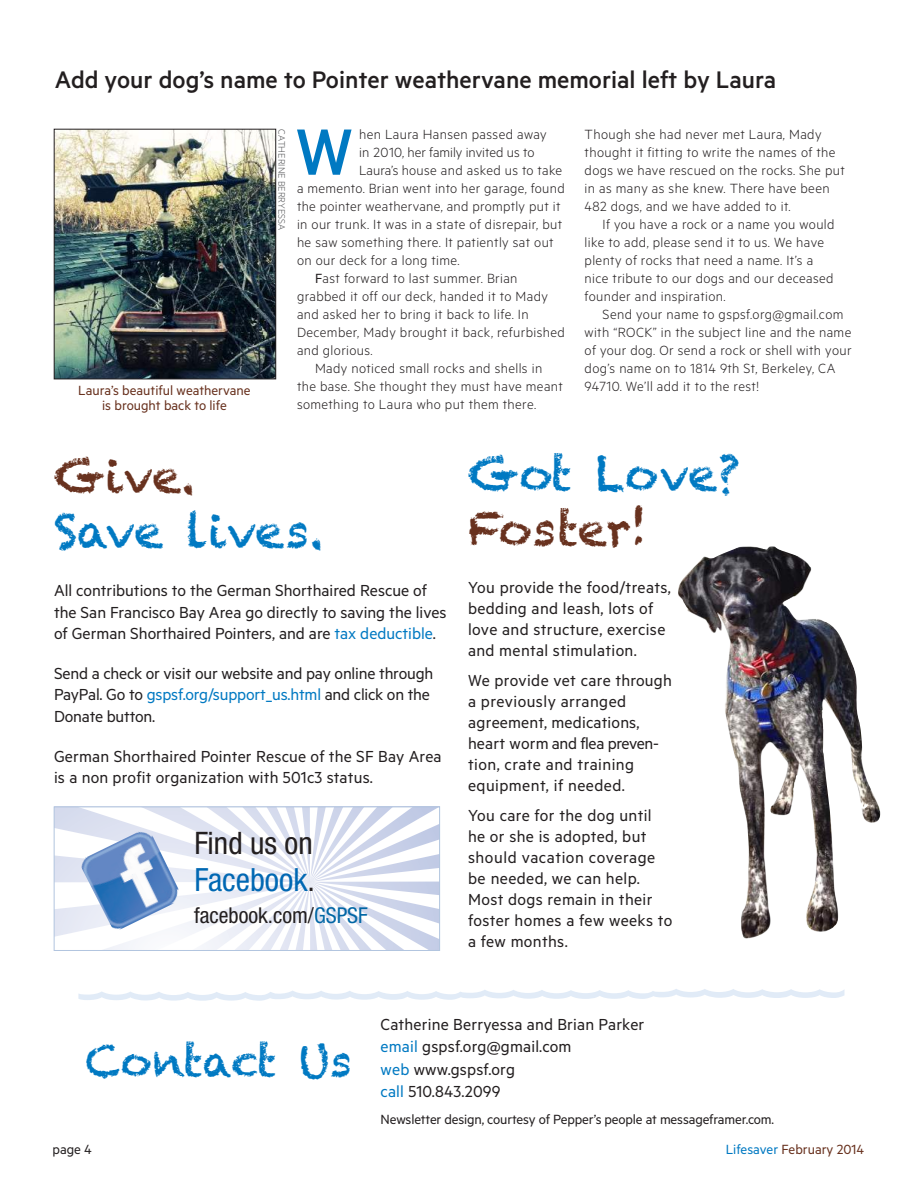
<style>
.page{position:relative;width:918px;height:1188px;background:#fff}
.page>*{position:absolute;margin:0;border:0;box-sizing:border-box;transform-origin:0 0}
.t1{font:500 73.65px "Metric";color:#0079c2}
.t2{font:46.5px "Chalkduster";color:#0079c2}
.t3{font:46.5px "Chalkduster";letter-spacing:-.005em;color:#68311e}
.t4{font:43.5px "Chalkduster";letter-spacing:-.01em;color:#0079c2}
.t5{font:condensed 32.1px "Helvetica Neue LT Std";color:#0168b3}
.t6{font:condensed 31.05px "Helvetica Neue LT Std";color:#231f20}
.t7{font:500 27px "Metric";color:#231f20}
.t8{font:condensed 21.9px "Helvetica Neue LT Std";color:#231f20}
.t9{font:18px/21px "Metric";letter-spacing:.01em;color:#231f20}
.t10{font:18px/21.6px "Metric";letter-spacing:-.01em;color:#231f20}
.t11{font:300 15px/18px "Metric";letter-spacing:.025em;color:#231f20}
.t12{font:15px/15px "Metric";color:#68311e;text-align:center}
.t13{font:15px "Metric";letter-spacing:-.01em;color:#231f20}
.t14{font:300 15px "Metric";color:#231f20}
.t15{font:300 10.5px "Metric";color:#57585a}
.s1{font-weight:400}
.s2{color:#0079c2}
.s3{font-size:31.05px;color:#231f20}
.s4{color:#0166a5}
</style>
<div class="page">
<img style="left:56px;top:131px;width:218px;height:246px">
<div style="left:54px;top:129px;width:222px;height:250px;border:1px solid #231f20"></div>
<img style="left:678px;top:546px;width:203px;height:393px">
<svg style="left:56px;top:809px;width:382px;height:140px"></svg>
<img style="left:78px;top:827px;width:105px;height:105px">
<svg style="left:78px;top:989px;width:767px;height:12px"></svg>
<h3 class="t7" style="left:55px;top:64px;width:723px">Add your dog’s name to Pointer weathervane memorial left by Laura</h3>
<p class="t12" style="left:78px;top:382px;width:174px">Laura’s beautiful weathervane is brought back to life</p>
<p class="t15" style="left:288px;top:129px;width:102px;rotate:90deg">CATHERINE BERRYESSA</p>
<h1 class="t1" style="left:296px;top:109px;width:59px">W</h1>
<p class="t11" style="left:359px;top:124px;width:189px">hen Laura Hansen passed away</p>
<p class="t14" style="left:359px;top:143px;width:177px">in 2010, her family invited us to</p>
<p class="t11" style="left:359px;top:160px;width:205px">Laura’s house and asked us to take</p>
<p class="t11" style="left:297px;top:178px;width:269px">a memento. Brian went into her garage, found</p>
<p class="t11" style="left:297px;top:196px;width:265px">the pointer weathervane, and promptly put it</p>
<p class="t11" style="left:297px;top:214px;width:267px">in our trunk. It was in a state of disrepair, but</p>
<p class="t11" style="left:297px;top:232px;width:258px">he saw something there. It patiently sat out</p>
<p class="t11" style="left:297px;top:250px;width:164px">on our deck for a long time.</p>
<p class="t11" style="left:315px;top:268px;width:204px"><span class="s1">F</span>ast forward to last summer. Brian</p>
<p class="t11" style="left:297px;top:286px;width:253px">grabbed it off our deck, handed it to Mady</p>
<p class="t11" style="left:297px;top:304px;width:233px">and asked her to bring it back to life. In</p>
<p class="t11" style="left:297px;top:322px;width:269px">December, Mady brought it back, refurbished</p>
<p class="t11" style="left:297px;top:340px;width:77px">and glorious.</p>
<p class="t11" style="left:315px;top:358px;width:229px">Mady noticed small rocks and shells in</p>
<p class="t11" style="left:297px;top:376px;width:267px">the base. She thought they must have meant</p>
<p class="t11" style="left:297px;top:394px;width:241px">something to Laura who put them there.</p>
<p class="t11" style="left:585px;top:124px;width:262px">Though she had never met Laura, Mady thought it fitting to write the names of the dogs we have rescued on the rocks. She put in as many as she knew. There have been 482 dogs, and we have added to it.</p>
<p class="t11" style="left:585px;top:214px;width:251px;text-indent:18px">If you have a rock or a name you would like to add, please send it to us. We have plenty of rocks that need a name. It’s a nice tribute to our dogs and our deceased founder and inspiration.</p>
<p class="t11" style="left:585px;top:304px;width:268px;text-indent:18px">Send your name to gspsf.org@gmail.com with “ROCK” in the subject line and the name of your dog. Or send a rock or shell with your dog’s name on to 1814 9th St, Berkeley, CA 94710. We’ll add it to the rest!</p>
<h2 class="t3" style="left:54px;top:449px;width:143px">Give.</h2>
<h2 class="t2" style="left:54px;top:504px;width:271px">Save lives.</h2>
<p class="t9" style="left:54px;top:579px;width:394px;line-height:21.6px">All contributions to the German Shorthaired Rescue of the San Francisco Bay Area go directly to saving the lives of German Shorthaired Pointers, and are <span class="s2">tax deductible</span>.</p>
<p class="t10" style="left:54px;top:662px;width:381px">Send a check or visit our website and pay online through<br>PayPal. Go to <span class="s2">gspsf.org/support_us.html</span> and click on the<br>Donate button.</p>
<p class="t9" style="left:54px;top:745px;width:389px;line-height:21.6px">German Shorthaired Pointer Rescue of the SF Bay Area is a non profit organization with 501c3 status.</p>
<h3 class="t6" style="left:194px;top:825px;width:120px">Find us on</h3>
<h3 class="t5" style="left:194px;top:861px;width:122px">Facebook<span class="s3">.</span></h3>
<h3 class="t8" style="left:194px;top:903px;width:175px">facebook.com/<span class="s4">GSPSF</span></h3>
<h2 class="t2" style="left:468px;top:447px;width:274px">Got Love?</h2>
<h2 class="t3" style="left:468px;top:502px;width:181px">Foster!</h2>
<p class="t9" style="left:468px;top:577px;width:205px">You provide the food/treats, bedding and leash, lots of love and structure, exercise and mental stimulation.</p>
<p class="t9" style="left:468px;top:670px;width:205px">We provide vet care through a previously arranged agreement, medications, heart worm and flea preven&shy;tion, crate and training equipment, if needed.</p>
<p class="t9" style="left:468px;top:805px;width:206px">You care for the dog until he or she is adopted, but should vacation coverage be needed, we can help.<br>Most dogs remain in their foster homes a few weeks to a few months.</p>
<h3 class="t4" style="left:86px;top:1036px;width:268px">Contact Us</h3>
<p class="t9" style="left:381px;top:1012px;width:265px;line-height:22.5px">Catherine Berryessa and Brian Parker <span class="s2">email</span> gspsf.org@gmail.com<br><span class="s2">web</span> www.gspsf.org<br><span class="s2">call</span> 510.843.2099</p>
<p class="t13" style="left:381px;top:1111px;width:395px">Newsletter design, courtesy of Pepper’s people at messageframer.com.</p>
<p class="t13" style="left:52px;top:1141px;width:41px">page 4</p>
<p class="t12" style="left:726px;top:1142px;width:140px"><span class="s2">Lifesaver</span> February 2014</p>
</div>
